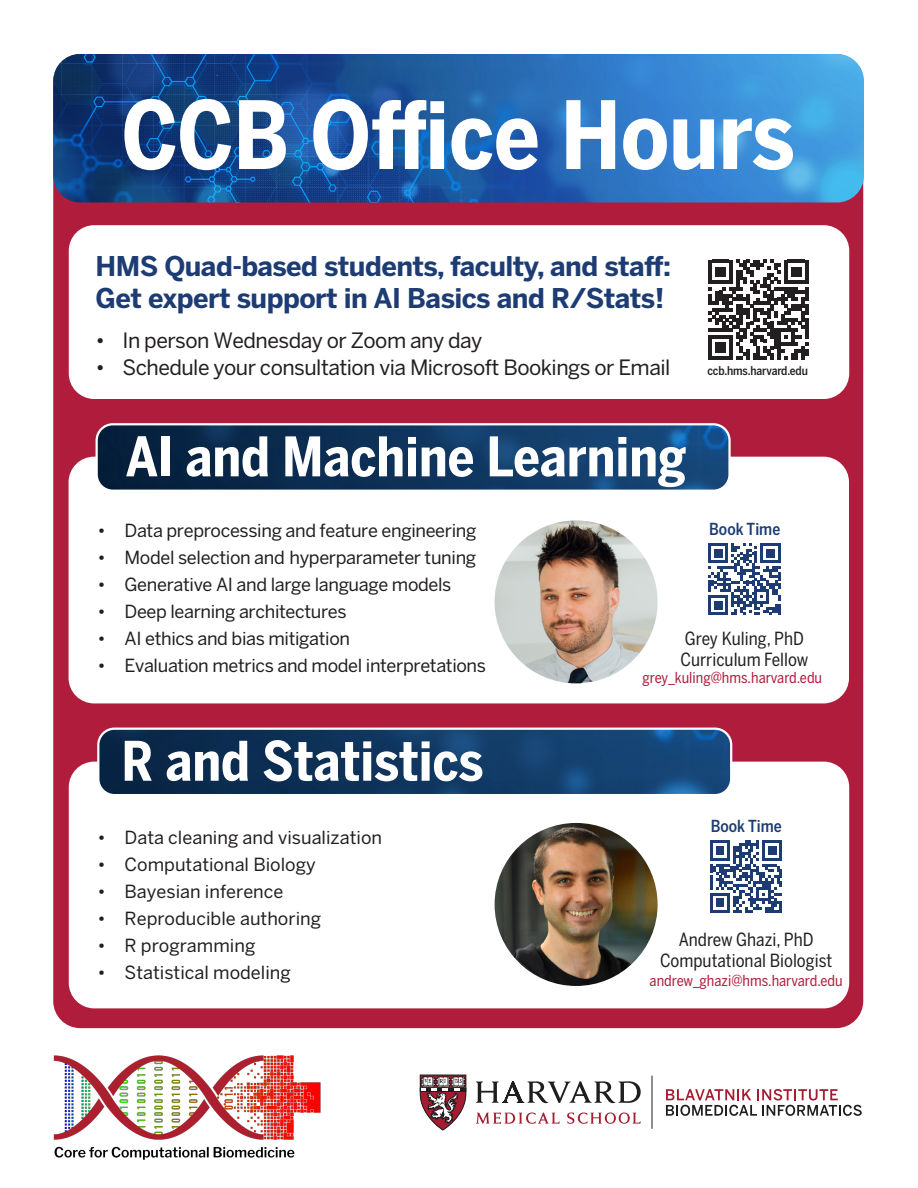
<style>
.page{position:relative;width:918px;height:1188px;background:#fff}
.page>*{position:absolute;margin:0;border:0;box-sizing:border-box;transform-origin:0 0}
.t1{font:700 93px "Benton Sans Cond";color:#fff}
.t2{font:700 54px "Benton Sans Cond";color:#fff}
.t3{font:700 27px "Benton Sans";letter-spacing:-.02em;color:#1c3c73}
.t4{font:21px "Benton Sans";letter-spacing:-.025em;color:#231f20}
.t5{font:18px "Benton Sans";letter-spacing:-.02em;color:#231f20}
.t6{font:18px "Benton Sans";color:#231f20}
.t7{font:18px "Benton Sans Cond";color:#231f20}
.t8{font:500 16.5px "Benton Sans Cond";color:#1c3c73}
.t9{font:15px "Benton Sans Cond";color:#b01d3c}
.t10{font:500 12px "Benton Sans Cond";letter-spacing:-.01em;color:#231f20}
</style>
<div class="page">
<div style="left:53px;top:54px;width:810px;height:974px;background:#b01d3c;border-radius:27px"></div>
<div style="left:67px;top:760px;width:784px;height:250px;background:#fff;border-radius:27px"></div>
<div style="left:66px;top:759px;width:786px;height:252px;border:3px solid #b01d3c;border-radius:27px"></div>
<img style="left:53px;top:54px;width:811px;height:148px">
<div style="left:67px;top:455px;width:784px;height:250px;background:#fff;border-radius:27px"></div>
<div style="left:66px;top:454px;width:786px;height:252px;border:3px solid #b01d3c;border-radius:27px"></div>
<img style="left:53px;top:1055px;width:268px;height:105px">
<hr style="left:652px;top:1076px;width:1px;height:53px;background:#1e1e1e">
<svg style="left:476px;top:1081px;width:165px;height:22px"></svg>
<svg style="left:476px;top:1112px;width:165px;height:12px"></svg>
<svg style="left:666px;top:1089px;width:196px;height:27px"></svg>
<svg style="left:420px;top:1075px;width:46px;height:56px"></svg>
<div style="left:67px;top:224px;width:784px;height:176px;background:#fff;border-radius:27px"></div>
<div style="left:66px;top:222px;width:786px;height:180px;border:3px solid #b01d3c;border-radius:27px"></div>
<img style="left:99px;top:729px;width:632px;height:64px">
<div style="left:97px;top:728px;width:635px;height:68px;border:2px solid #fff;border-radius:16px"></div>
<svg style="left:708px;top:260px;width:100px;height:100px"></svg>
<img style="left:495px;top:823px;width:163px;height:163px;border-radius:82px">
<img style="left:495px;top:520px;width:163px;height:163px;border-radius:82px">
<img style="left:98px;top:425px;width:630px;height:64px">
<div style="left:96px;top:423px;width:635px;height:69px;border:2px solid #fff;border-radius:16px"></div>
<svg style="left:708px;top:543px;width:73px;height:72px"></svg>
<svg style="left:710px;top:840px;width:72px;height:73px"></svg>
<p class="t1" style="left:121px;top:80px;width:675px">CCB Office Hours</p>
<p class="t3" style="left:96px;top:250px;width:577px">HMS Quad-based students, faculty, and staff:</p>
<p class="t3" style="left:96px;top:282px;width:570px">Get expert support in AI Basics and R/Stats!</p>
<p class="t4" style="left:96px;top:328px;width:388px">• In person Wednesday or Zoom any day</p>
<p class="t4" style="left:96px;top:355px;width:576px">• Schedule your consultation via Microsoft Bookings or Email</p>
<p class="t10" style="left:707px;top:363px;width:102px">ccb.hms.harvard.edu</p>
<p class="t2" style="left:126px;top:425px;width:562px">AI and Machine Learning</p>
<p class="t5" style="left:98px;top:519px;width:380px">• Data preprocessing and feature engineering</p>
<p class="t5" style="left:98px;top:546px;width:380px">• Model selection and hyperparameter tuning</p>
<p class="t5" style="left:98px;top:573px;width:355px">• Generative AI and large language models</p>
<p class="t5" style="left:98px;top:600px;width:251px">• Deep learning architectures</p>
<p class="t5" style="left:98px;top:627px;width:254px">• AI ethics and bias mitigation</p>
<p class="t5" style="left:98px;top:654px;width:390px">• Evaluation metrics and model interpretations</p>
<p class="t2" style="left:121px;top:729px;width:364px">R and Statistics</p>
<p class="t6" style="left:98px;top:827px;width:286px">• Data cleaning and visualization</p>
<p class="t6" style="left:98px;top:854px;width:220px">• Computational Biology</p>
<p class="t6" style="left:98px;top:881px;width:187px">• Bayesian inference</p>
<p class="t6" style="left:98px;top:908px;width:225px">• Reproducible authoring</p>
<p class="t6" style="left:98px;top:935px;width:159px">• R programming</p>
<p class="t6" style="left:98px;top:962px;width:195px">• Statistical modeling</p>
<p class="t8" style="left:709px;top:519px;width:72px">Book Time</p>
<p class="t7" style="left:685px;top:628px;width:120px">Grey Kuling, PhD</p>
<p class="t7" style="left:680px;top:649px;width:129px">Curriculum Fellow</p>
<p class="t9" style="left:643px;top:669px;width:181px">grey_kuling@hms.harvard.edu</p>
<p class="t8" style="left:711px;top:817px;width:72px">Book Time</p>
<p class="t7" style="left:679px;top:929px;width:136px">Andrew Ghazi, PhD</p>
<p class="t7" style="left:660px;top:950px;width:174px">Computational Biologist</p>
<p class="t9" style="left:650px;top:972px;width:195px">andrew_ghazi@hms.harvard.edu</p>
</div>
